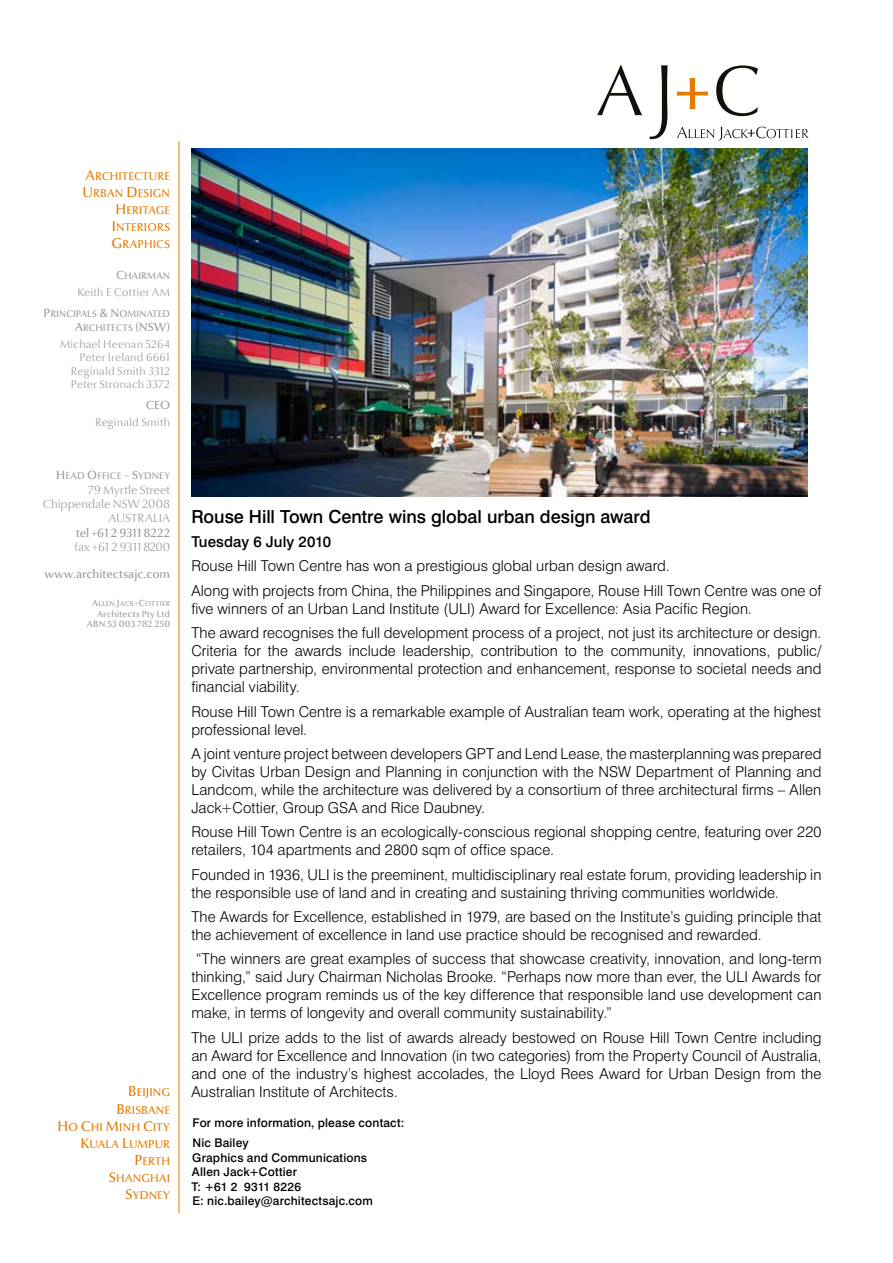
<style>
.page{position:relative;width:893px;height:1263px;background:#fff}
.page>*{position:absolute;margin:0;border:0;box-sizing:border-box;transform-origin:0 0}
.t1{font:18px "AJC Swiss Medium";letter-spacing:-.005em;color:#000}
.t2{font:15px/18px "AJC Swiss Light";letter-spacing:.005em;color:#000}
.t3{font:15px "AJC Swiss Medium";letter-spacing:.005em;color:#000}
.t4{font:12px/14.4px "AJC Swiss Medium";letter-spacing:.015em;color:#000}
.t5{font:300 12px/14.4px "Optima Nova LT";letter-spacing:.005em;color:#9a999a;text-align:right}
.t6{font:500 12px "Optima Nova LT";letter-spacing:.005em;color:#9a999a}
.t7{font:12px "Optima Nova LT Medium SC800";color:#9a999a}
.t8{font:11.4px/17.1px "Optima Nova LT Medium SC800";letter-spacing:.01em;color:#e67a00;text-align:right}
.t9{font:300 11.25px/13.5px "Optima Nova LT";letter-spacing:.02em;color:#9a999a;text-align:right}
.t10{font:9.6px/14px "Optima Nova LT Medium SC800";letter-spacing:.015em;color:#9a999a;text-align:right}
.t11{font:500 9px/10.8px "Optima Nova LT";letter-spacing:.03em;color:#9a999a;text-align:right}
.t12{font:7.2px "Optima Nova LT Medium SC800";letter-spacing:.035em;color:#9a999a}
.s1{font-size:14.25px}
.s2{font-size:12px}
.s3{font-size:9px}
.s4{font-family:"Optima Nova LT Light SC800";font-size:9px}
</style>
<div class="page">
<svg style="left:677px;top:127px;width:131px;height:13px"></svg>
<svg style="left:677px;top:78px;width:31px;height:31px"></svg>
<svg style="left:597px;top:65px;width:45px;height:50px"></svg>
<svg style="left:649px;top:65px;width:19px;height:74px"></svg>
<svg style="left:716px;top:65px;width:42px;height:51px"></svg>
<hr style="left:179px;top:141px;width:1px;height:1072px;background:#e67a00">
<img style="left:191px;top:149px;width:617px;height:347px">
<p class="t8" style="left:82px;top:167px;width:89px"><span class="s1">A</span>RCHITECTURE<br><span class="s1">U</span> RBAN <span class="s1">D</span>ESIGN<br><span class="s1">H</span> ERITAGE<br><span class="s1">I</span> NTERIORS<br><span class="s1">G</span>RAPHICS</p>
<p class="t10" style="left:116px;top:269px;width:55px"><span class="s2">C</span>HAIRMAN</p>
<p class="t9" style="left:77px;top:286px;width:94px">Keith E Cottier AM</p>
<p class="t10" style="left:44px;top:307px;width:128px"><span class="s2">P</span>RINCIPALS <span class="s2">&amp; N</span> OMINATED<br><span class="s2">A</span>RCHITECTS <span class="s2">(NSW)</span></p>
<p class="t9" style="left:60px;top:338px;width:112px">Michael Heenan 5264<br>Peter Ireland 6661<br>Reginald Smith 3312<br>Peter Stronach 3372</p>
<p class="t7" style="left:146px;top:398px;width:9px">CEO</p>
<p class="t9" style="left:95px;top:416px;width:76px">Reginald Smith</p>
<p class="t10" style="left:56px;top:469px;width:115px"><span class="s2">H</span> EAD <span class="s2">O</span>FFICE <span class="s2">– S</span>YDNEY</p>
<p class="t5" style="left:43px;top:483px;width:129px">79 Myrtle Street<br>Chippendale NSW 2008<br>AUSTRALIA</p>
<p class="t6" style="left:76px;top:526px;width:96px">tel +61 2 9311 8222</p>
<p class="t5" style="left:75px;top:540px;width:97px">fax +61 2 9311 8200</p>
<p class="t6" style="left:45px;top:567px;width:127px">www.architectsajc.com</p>
<p class="t12" style="left:92px;top:599px;width:79px"><span class="s3">A</span>LLEN <span class="s3">J</span>ACK<span class="s4">+</span><span class="s3">C</span>OTTIER</p>
<p class="t11" style="left:87px;top:608px;width:85px">Architects Pty Ltd<br>ABN 53 003 782 250</p>
<p class="t8" style="left:57px;top:1084px;width:114px"><span class="s1">B</span>EIJING<br><span class="s1">B</span>RISBANE<br><span class="s1">H</span>O <span class="s1">C</span>HI <span class="s1">M</span>INH <span class="s1">C</span>ITY<br><span class="s1">K</span>UALA <span class="s1">L</span>UMPUR<br><span class="s1">P</span>ERTH<br><span class="s1">S</span>HANGHAI<br><span class="s1">S</span>YDNEY</p>
<p class="t1" style="left:191px;top:505px;width:461px">Rouse Hill Town Centre wins global urban design award</p>
<p class="t3" style="left:191px;top:533px;width:141px">Tuesday 6 July 2010</p>
<p class="t2" style="left:191px;top:554px;width:632px;line-height:24.3px">Rouse Hill Town Centre has won a prestigious global urban design award.<br>Along with projects from China, the Philippines and Singapore, Rouse Hill Town Centre was one of</p>
<p class="t2" style="left:191px;top:596px;width:632px;line-height:24.3px">five winners of an Urban Land Institute (ULI) Award for Excellence: Asia Pacific Region.<br>The award recognises the full development process of a project, not just its architecture or design.</p>
<p class="t2" style="left:191px;top:642px;width:632px;text-align:justify">Criteria for the awards include leadership, contribution to the community, innovations, public/ private partnership, environmental protection and enhancement, response to societal needs and financial viability.</p>
<p class="t2" style="left:191px;top:702px;width:631px">Rouse Hill Town Centre is a remarkable example of Australian team work, operating at the highest professional level.</p>
<p class="t2" style="left:191px;top:744px;width:632px;text-align:justify">A joint venture project between developers GPT and Lend Lease, the masterplanning was prepared by Civitas Urban Design and Planning in conjunction with the NSW Department of Planning and Landcom, while the architecture was delivered by a consortium of three architectural firms – Allen Jack+Cottier, Group GSA and Rice Daubney.</p>
<p class="t2" style="left:191px;top:823px;width:632px">Rouse Hill Town Centre is an ecologically-conscious regional shopping centre, featuring over 220 retailers, 104 apartments and 2800 sqm of office space.</p>
<p class="t2" style="left:191px;top:865px;width:632px">Founded in 1936, ULI is the preeminent, multidisciplinary real estate forum, providing leadership in the responsible use of land and in creating and sustaining thriving communities worldwide.</p>
<p class="t2" style="left:191px;top:908px;width:632px">The Awards for Excellence, established in 1979, are based on the Institute’s guiding principle that the achievement of excellence in land use practice should be recognised and rewarded.</p>
<p class="t2" style="left:191px;top:950px;width:632px;text-align:justify;text-indent:4px">“The winners are great examples of success that showcase creativity, innovation, and long-term thinking,” said Jury Chairman Nicholas Brooke. “Perhaps now more than ever, the ULI Awards for Excellence program reminds us of the key difference that responsible land use development can make, in terms of longevity and overall community sustainability.”</p>
<p class="t2" style="left:191px;top:1028px;width:632px;text-align:justify">The ULI prize adds to the list of awards already bestowed on Rouse Hill Town Centre including an Award for Excellence and Innovation (in two categories) from the Property Council of Australia, and one of the industry’s highest accolades, the Lloyd Rees Award for Urban Design from the Australian Institute of Architects.</p>
<p class="t4" style="left:193px;top:1112px;width:213px;line-height:20.9px">For more information, please contact:<br>Nic Bailey</p>
<p class="t4" style="left:191px;top:1150px;width:183px">Graphics and Communications<br>Allen Jack+Cottier<br>T: +61 2 9311 8226<br>E: nic.bailey@architectsajc.com</p>
</div>
